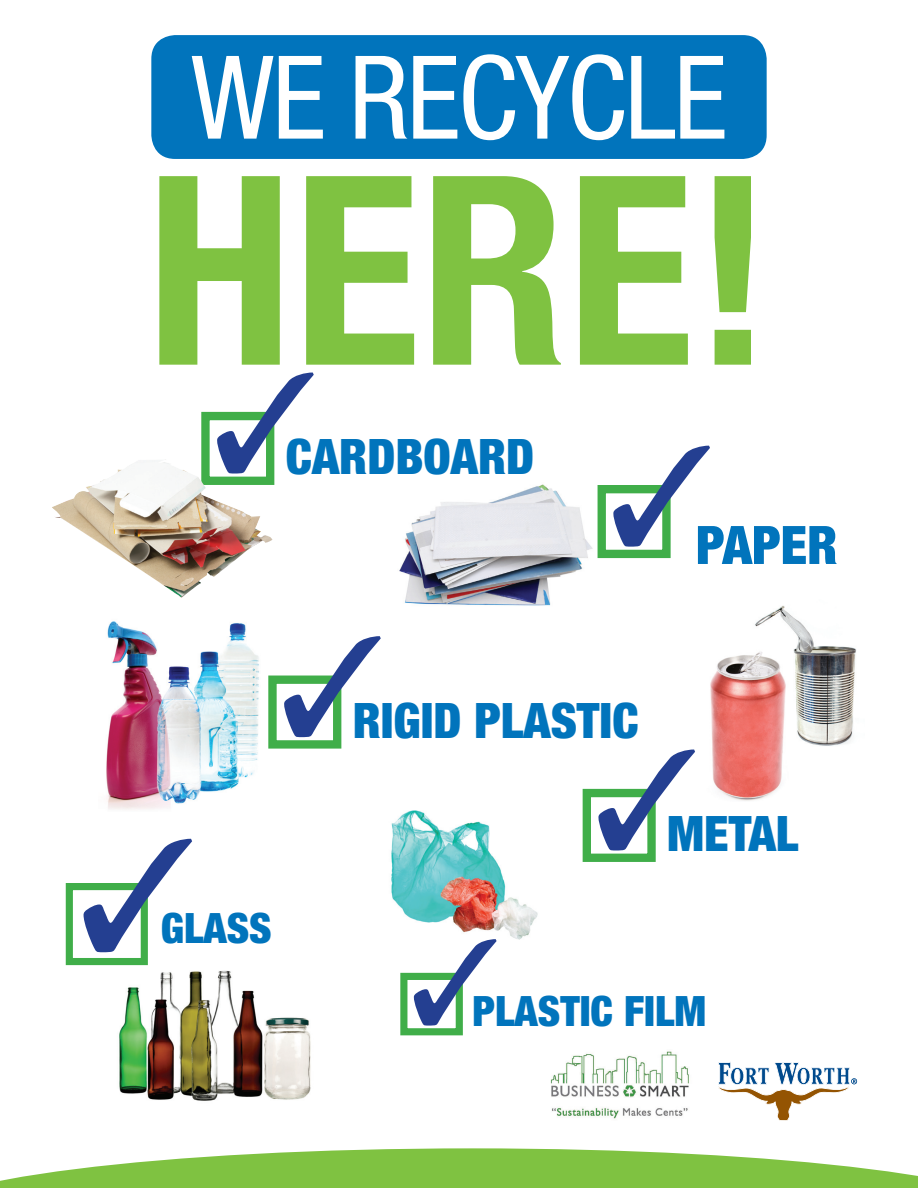
<style>
.page{position:relative;width:918px;height:1188px;background:#fff}
.page>*{position:absolute;margin:0;border:0;box-sizing:border-box;transform-origin:0 0}
.t1{font:700 condensed 264px "Helvetica Neue";color:#7fc241}
.t2{font:condensed 115.8px "Helvetica Neue";letter-spacing:-.02em;color:#fff}
.t3{font:900 condensed 53.1px "Helvetica Neue";color:#0174bc}
.t4{font:900 condensed 49.05px "Helvetica Neue";color:#0174bc}
.t5{font:900 condensed 41.85px "Helvetica Neue";color:#0174bc}
</style>
<div class="page">
<div style="left:151px;top:35px;width:616px;height:124px;background:#0174bc;border-radius:24px"></div>
<img style="left:550px;top:1051px;width:139px;height:68px">
<svg style="left:0;top:1148px;width:918px;height:40px"></svg>
<svg style="left:718px;top:1062px;width:139px;height:59px"></svg>
<img style="left:391px;top:810px;width:147px;height:163px">
<div style="left:400px;top:973px;width:63px;height:62px;background:#fff;border:7px solid #40ae49"></div>
<svg style="left:414px;top:939px;width:83px;height:87px"></svg>
<img style="left:88px;top:965px;width:223px;height:136px">
<div style="left:66px;top:883px;width:82px;height:82px;background:#fff;border:7px solid #40ae49"></div>
<svg style="left:84px;top:839px;width:108px;height:113px"></svg>
<img style="left:755px;top:606px;width:101px;height:140px">
<div style="left:598px;top:485px;width:73px;height:73px;background:#fff;border:8px solid #40ae49"></div>
<svg style="left:613px;top:446px;width:97px;height:101px"></svg>
<div style="left:201px;top:412px;width:73px;height:73px;background:#fff;border:8px solid #40ae49"></div>
<svg style="left:217px;top:373px;width:97px;height:101px"></svg>
<div style="left:583px;top:789px;width:73px;height:73px;background:#fff;border:8px solid #40ae49"></div>
<svg style="left:598px;top:750px;width:97px;height:100px"></svg>
<img style="left:52px;top:459px;width:221px;height:139px">
<img style="left:399px;top:484px;width:194px;height:122px">
<img style="left:710px;top:649px;width:78px;height:152px">
<img style="left:106px;top:621px;width:153px;height:189px">
<div style="left:268px;top:676px;width:73px;height:73px;background:#fff;border:8px solid #40ae49"></div>
<svg style="left:284px;top:636px;width:97px;height:101px"></svg>
<h2 class="t2" style="left:191px;top:31px;width:538px">WE RECYCLE</h2>
<h1 class="t1" style="left:146px;top:111px;width:627px">HERE!</h1>
<p class="t4" style="left:286px;top:427px;width:250px">CARDBOARD</p>
<p class="t3" style="left:696px;top:512px;width:143px">PAPER</p>
<p class="t5" style="left:161px;top:902px;width:113px">GLASS</p>
<p class="t4" style="left:353px;top:690px;width:221px">RIGI D PLASTIC</p>
<p class="t4" style="left:667px;top:804px;width:133px">METAL</p>
<p class="t5" style="left:473px;top:986px;width:235px">PLASTIC FILM</p>
</div>
